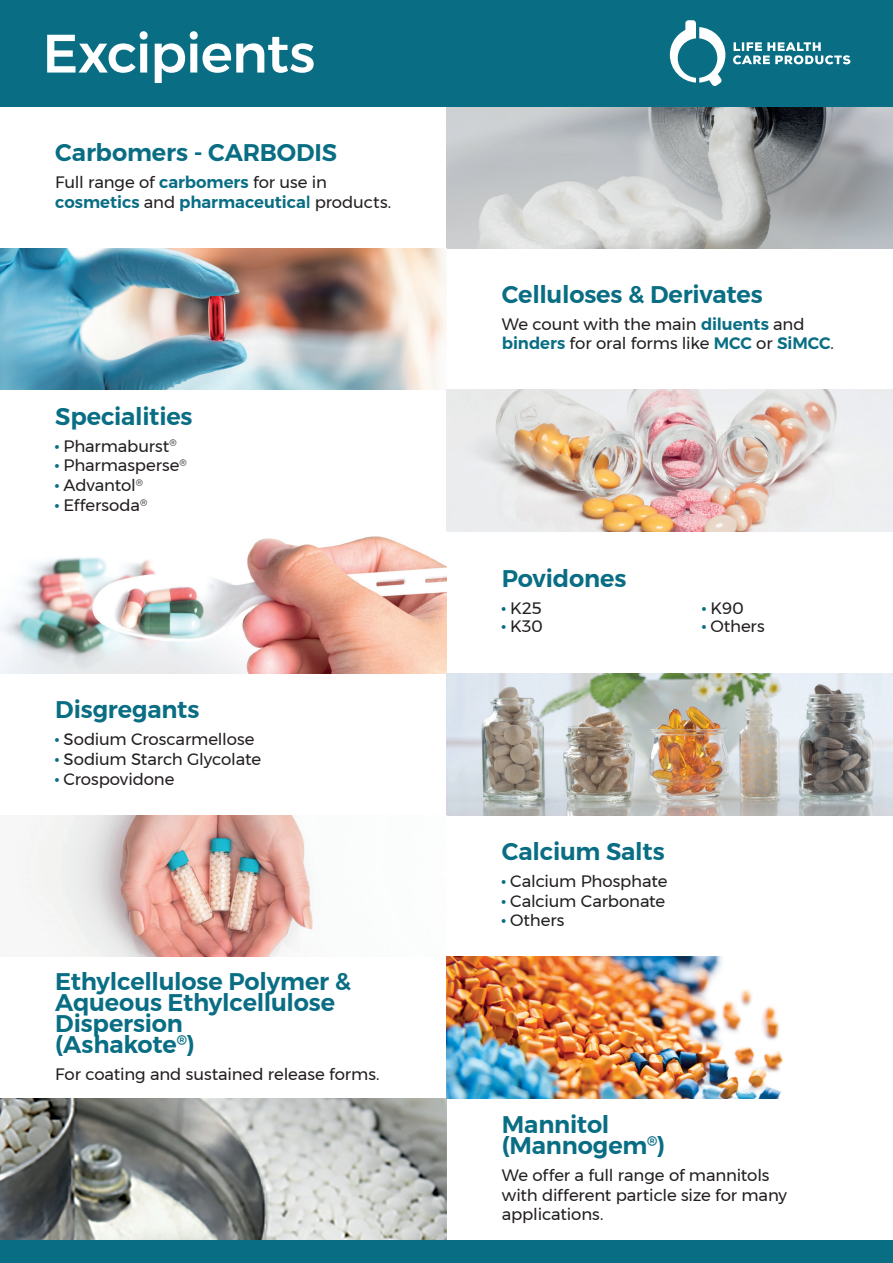
<style>
.page{position:relative;width:893px;height:1263px;background:#fff}
.page>*{position:absolute;margin:0;border:0;box-sizing:border-box;transform-origin:0 0}
.t1{font:500 54px "Montserrat";letter-spacing:-.015em;color:#fff}
.t2{font:600 24px/21px "Montserrat";letter-spacing:-.01em;color:#096e84}
.t3{font:16.5px/19.8px "Montserrat";letter-spacing:-.01em;color:#231f20}
.s1{font-weight:600;color:#096e84}
.s2{font-weight:500;color:#096e84}
.s3{font-weight:900;color:#096e84}
</style>
<div class="page">
<img style="left:446px;top:106px;width:447px;height:142px">
<img style="left:0;top:248px;width:446px;height:142px">
<img style="left:446px;top:390px;width:447px;height:142px">
<img style="left:0;top:536px;width:446px;height:137px">
<img style="left:446px;top:673px;width:447px;height:142px">
<img style="left:11px;top:815px;width:302px;height:142px">
<img style="left:0;top:1099px;width:446px;height:141px">
<img style="left:446px;top:957px;width:337px;height:142px">
<div style="left:0;top:1240px;width:893px;height:23px;background:#096e84"></div>
<div style="left:0;top:0;width:893px;height:106px;background:#096e84"></div>
<svg style="left:733px;top:42px;width:117px;height:22px"></svg>
<svg style="left:670px;top:20px;width:55px;height:66px"></svg>
<p class="t1" style="left:43px;top:11px;width:274px">Excipients</p>
<p class="t2" style="left:55px;top:142px;width:283px">Carbomers - CARBODIS</p>
<p class="t3" style="left:55px;top:172px;width:337px">Full range of <span class="s1">carbomers</span> for use in <span class="s1">cosmetics</span> and <span class="s1">pharmaceutica</span><span class="s2">l</span> products.</p>
<p class="t2" style="left:55px;top:406px;width:139px">Specialities</p>
<p class="t3" style="left:55px;top:436px;width:123px"><span class="s3">·</span> Pharmaburst<sup>®</sup></p>
<p class="t3" style="left:55px;top:455px;width:133px"><span class="s3">·</span> Pharmasperse<sup>®</sup></p>
<p class="t3" style="left:55px;top:475px;width:89px"><span class="s3">·</span> Advantol<sup>®</sup></p>
<p class="t3" style="left:55px;top:495px;width:93px"><span class="s3">·</span> Effersoda<sup>®</sup></p>
<p class="t2" style="left:55px;top:699px;width:146px">Disgregants</p>
<p class="t3" style="left:55px;top:729px;width:201px"><span class="s3">·</span> Sodium Croscarmellose</p>
<p class="t3" style="left:55px;top:749px;width:207px"><span class="s3">·</span> Sodium Starch Glycolate</p>
<p class="t3" style="left:55px;top:769px;width:121px"><span class="s3">·</span> Crospovidone</p>
<p class="t2" style="left:55px;top:971px;width:297px">Ethylcellulose Polymer &amp;<br>Aqueous Ethylcellulose<br>Dispersion</p>
<p class="t2" style="left:55px;top:1034px;width:141px">(Ashakote<sup>®</sup>)</p>
<p class="t3" style="left:55px;top:1064px;width:326px">For coating and sustained release forms.</p>
<p class="t2" style="left:502px;top:284px;width:262px">Celluloses &amp; Derivates</p>
<p class="t3" style="left:502px;top:314px;width:334px">We count with the main <span class="s1">diluents</span> and <span class="s1">binders</span> for oral forms like <span class="s1">MCC</span> or <span class="s1">SiMCC</span>.</p>
<p class="t2" style="left:502px;top:568px;width:126px">Povidones</p>
<p class="t3" style="left:502px;top:598px;width:41px"><span class="s3">·</span> K25</p>
<p class="t3" style="left:502px;top:616px;width:43px"><span class="s3">·</span> K30</p>
<p class="t3" style="left:702px;top:598px;width:43px"><span class="s3">·</span> K90</p>
<p class="t3" style="left:702px;top:616px;width:64px"><span class="s3">·</span> Others</p>
<p class="t2" style="left:502px;top:841px;width:164px">Calcium Salts</p>
<p class="t3" style="left:502px;top:871px;width:167px"><span class="s3">·</span> Calcium Phosphate</p>
<p class="t3" style="left:502px;top:891px;width:165px"><span class="s3">·</span> Calcium Carbonate</p>
<p class="t3" style="left:502px;top:910px;width:64px"><span class="s3">·</span> Others</p>
<p class="t2" style="left:502px;top:1114px;width:109px">Mannitol</p>
<p class="t2" style="left:502px;top:1135px;width:165px">(Mannogem<sup>®</sup>)</p>
<p class="t3" style="left:502px;top:1165px;width:287px">We offer a full range of mannitols with different particle size for many applications.</p>
</div>
